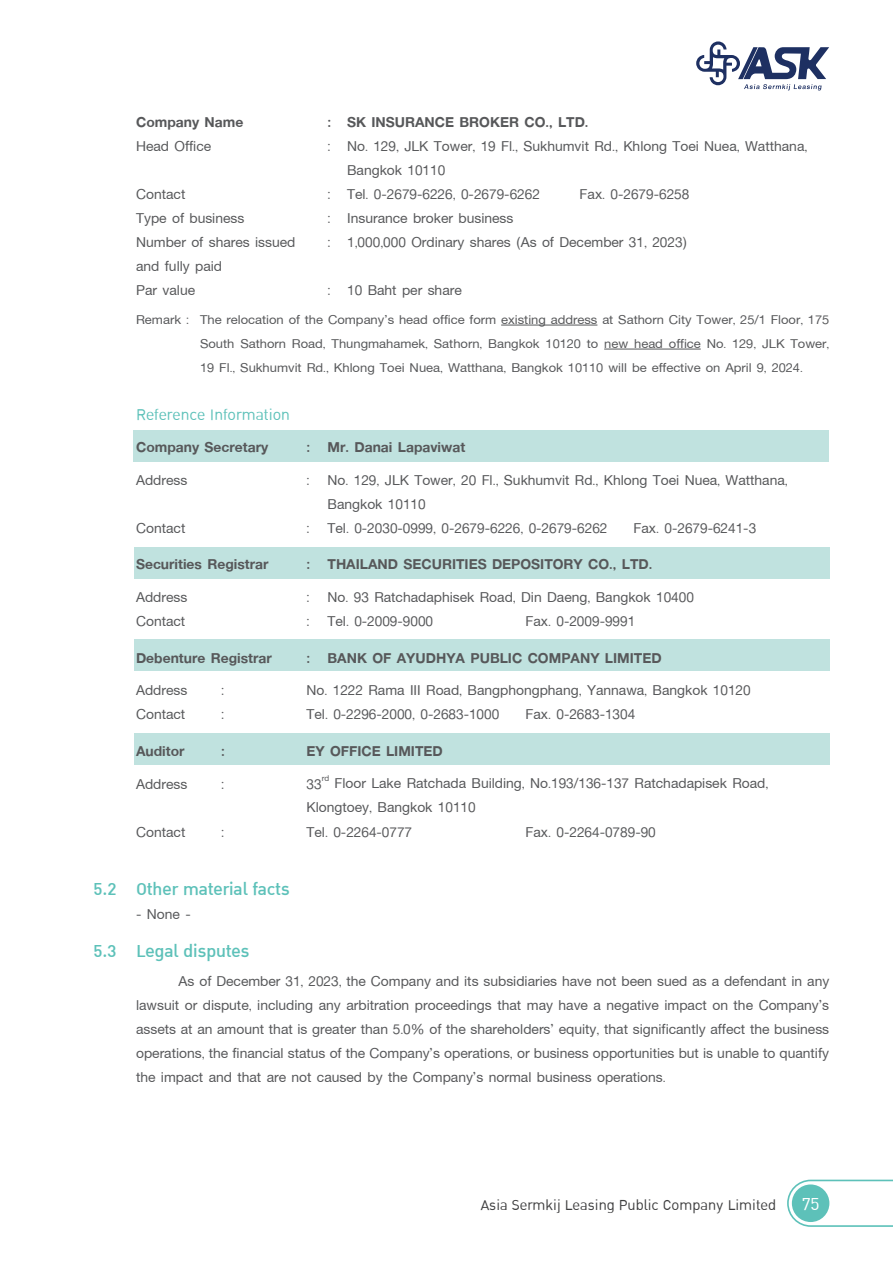
<style>
.page{position:relative;width:893px;height:1263px;background:#fff}
.page>*{position:absolute;margin:0;border:0;box-sizing:border-box;transform-origin:0 0}
.t1{font:500 24px "DB Ozone X";color:#5dc1b9}
.t2{font:21px/24px "PS Lx Text";color:#57585a}
.t3{font:700 21px "PS Lx Text";color:#57585a}
.t4{font:21px "DB Ozone X";color:#5dc1b9}
.t5{font:19.5px "DB Ozone X";color:#3e3e3f}
.t6{font:18.75px/24px "PS Lx Text";color:#57585a;text-align:justify;scale:1.05 1}
.s1{font-size:24px;color:#fff}
</style>
<div class="page">
<svg style="left:787px;top:1180px;width:106px;height:47px"></svg>
<div style="left:792px;top:1184px;width:37px;height:38px;background:#5dc1b9;border-radius:50%"></div>
<svg style="left:696px;top:41px;width:133px;height:49px"></svg>
<div style="left:134px;top:733px;width:695px;height:32px;background:#c0e2df"></div>
<div style="left:134px;top:639px;width:695px;height:32px;background:#c0e2df"></div>
<div style="left:134px;top:547px;width:695px;height:31px;background:#c0e2df"></div>
<div style="left:133px;top:430px;width:696px;height:32px;background:#c0e2df"></div>
<hr style="left:501px;top:325px;width:96px;height:1px;background:#57585a">
<hr style="left:604px;top:349px;width:97px;height:1px;background:#57585a">
<p class="t3" style="left:136px;top:110px;width:109px">Company Name</p>
<p class="t3" style="left:328px;top:110px;width:262px">: SK INSURANCE BROKER CO., LTD.</p>
<p class="t2" style="left:136px;top:136px;width:77px">Head Office</p>
<p class="t2" style="left:347px;top:136px;width:462px;text-indent:-20px">: No. 129, JLK Tower, 19 Fl., Sukhumvit Rd., Khlong Toei Nuea, Watthana,<br>Bangkok 10110</p>
<p class="t2" style="left:136px;top:184px;width:51px">Contact</p>
<p class="t2" style="left:328px;top:184px;width:214px">: Tel. 0-2679-6226, 0-2679-6262</p>
<p class="t2" style="left:580px;top:184px;width:111px">Fax. 0-2679-6258</p>
<p class="t2" style="left:136px;top:208px;width:110px">Type of business</p>
<p class="t2" style="left:328px;top:208px;width:187px">: Insurance broker business</p>
<p class="t2" style="left:136px;top:232px;width:161px">Number of shares issued</p>
<p class="t2" style="left:328px;top:232px;width:361px">: 1,000,000 Ordinary shares (As of December 31, 2023)</p>
<p class="t2" style="left:136px;top:256px;width:87px">and fully paid<br>Par value</p>
<p class="t2" style="left:328px;top:280px;width:136px">: 10 Baht per share</p>
<p class="t6" style="left:200px;top:308px;width:601px;text-indent:-64px">Remark : The relocation of the Company’s head office form existing address at Sathorn City Tower, 25/1 Floor, 175<br>South Sathorn Road, Thungmahamek, Sathorn, Bangkok 10120 to new head office No. 129, JLK Tower, 19 Fl., Sukhumvit Rd., Khlong Toei Nuea, Watthana, Bangkok 10110 will be effective on April 9, 2024.</p>
<p class="t4" style="left:136px;top:403px;width:155px">Reference Information</p>
<p class="t3" style="left:136px;top:435px;width:134px">Company Secretary</p>
<p class="t3" style="left:307px;top:435px;width:160px">: Mr. Danai Lapaviwat</p>
<p class="t2" style="left:136px;top:469px;width:53px">Address</p>
<p class="t2" style="left:328px;top:469px;width:462px;text-indent:-21px">: No. 129, JLK Tower, 20 Fl., Sukhumvit Rd., Khlong Toei Nuea, Watthana,<br>Bangkok 10110</p>
<p class="t2" style="left:136px;top:517px;width:51px">Contact</p>
<p class="t2" style="left:307px;top:517px;width:451px">: Tel. 0-2030-0999, 0-2679-6226, 0-2679-6262 Fax. 0-2679-6241-3</p>
<p class="t3" style="left:136px;top:552px;width:134px">Securities Registrar</p>
<p class="t3" style="left:307px;top:552px;width:347px">: THAILAND SECURITIES DEPOSITORY CO., LTD.</p>
<p class="t2" style="left:136px;top:586px;width:53px">Address</p>
<p class="t2" style="left:307px;top:586px;width:389px">: No. 93 Ratchadaphisek Road, Din Daeng, Bangkok 10400</p>
<p class="t2" style="left:136px;top:610px;width:51px">Contact</p>
<p class="t2" style="left:307px;top:610px;width:128px">: Tel. 0-2009-9000</p>
<p class="t2" style="left:526px;top:610px;width:111px">Fax. 0-2009-9991</p>
<p class="t3" style="left:136px;top:645px;width:137px">Debenture Registrar</p>
<p class="t3" style="left:307px;top:645px;width:357px">: BANK OF AYUDHYA PUBLIC COMPANY LIMITED</p>
<p class="t2" style="left:136px;top:679px;width:53px">Address</p>
<p class="t2" style="left:221px;top:679px;width:5px">:</p>
<p class="t2" style="left:307px;top:679px;width:446px">No. 1222 Rama III Road, Bangphongphang, Yannawa, Bangkok 10120</p>
<p class="t2" style="left:136px;top:703px;width:51px">Contact</p>
<p class="t2" style="left:221px;top:703px;width:5px">:</p>
<p class="t2" style="left:307px;top:703px;width:330px">Tel. 0-2296-2000, 0-2683-1000 Fax. 0-2683-1304</p>
<p class="t3" style="left:136px;top:739px;width:50px">Auditor</p>
<p class="t3" style="left:221px;top:739px;width:5px">:</p>
<p class="t3" style="left:307px;top:739px;width:138px">EY OFFICE LIMITED</p>
<p class="t2" style="left:136px;top:773px;width:53px">Address</p>
<p class="t2" style="left:221px;top:773px;width:5px">:</p>
<p class="t2" style="left:307px;top:773px;width:463px">33<sup>rd</sup> Floor Lake Ratchada Building, No.193/136-137 Ratchadapisek Road,<br>Klongtoey, Bangkok 10110</p>
<p class="t2" style="left:136px;top:821px;width:51px">Contact</p>
<p class="t2" style="left:221px;top:821px;width:5px">:</p>
<p class="t2" style="left:307px;top:821px;width:107px">Tel. 0-2264-0777</p>
<p class="t2" style="left:526px;top:821px;width:132px">Fax. 0-2264-0789-90</p>
<p class="t1" style="left:94px;top:875px;width:198px">5.2 Other material facts</p>
<p class="t2" style="left:136px;top:903px;width:56px">- None -</p>
<p class="t1" style="left:94px;top:937px;width:157px">5.3 Legal disputes</p>
<p class="t2" style="left:136px;top:970px;width:695px;text-align:justify;text-indent:43px">As of December 31, 2023, the Company and its subsidiaries have not been sued as a defendant in any lawsuit or dispute, including any arbitration proceedings that may have a negative impact on the Company’s assets at an amount that is greater than 5.0% of the shareholders’ equity, that significantly affect the business operations, the financial status of the Company’s operations, or business opportunities but is unable to quantify the impact and that are not caused by the Company’s normal business operations.</p>
<p class="t5" style="left:481px;top:1194px;width:340px">Asia Sermkij Leasing Public Company Limited <span class="s1">75</span></p>
</div>
